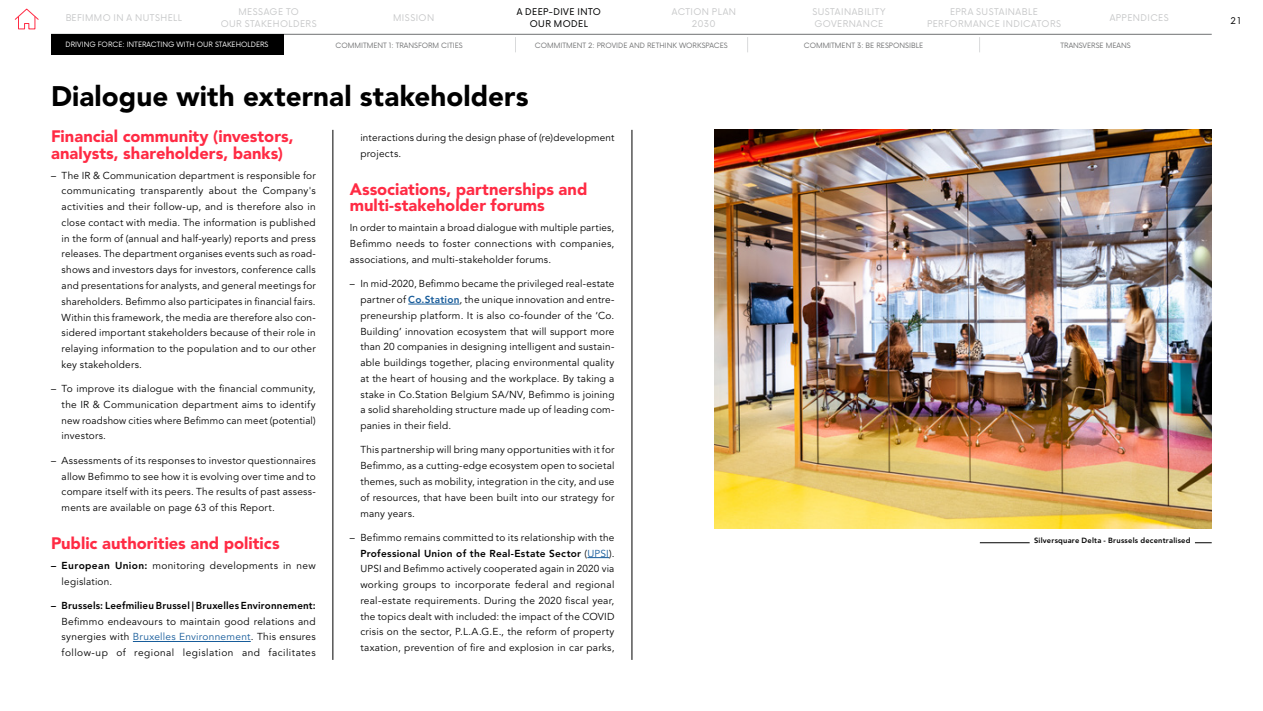
<style>
.page{position:relative;width:1263px;height:711px;background:#fff}
.page>*{position:absolute;margin:0;border:0;box-sizing:border-box;transform-origin:0 0}
.t1{font:900 28.05px "Avenir LT Std";letter-spacing:.005em;color:#000}
.t2{font:900 16.5px/16.5px "Avenir LT Std";color:#ff2b44}
.t3{font:10.05px/15.8px "Avenir LT Std";letter-spacing:.02em;color:#000;text-align:justify}
.t4{font:800 10.05px "Avenir LT Std";letter-spacing:.015em;color:#000}
.t5{font:9px/12px "Now";letter-spacing:.05em;color:#c6c7c8;text-align:center}
.t6{font:9px/12px "Now";letter-spacing:.045em;color:#000;text-align:center}
.t7{font:800 7.5px "Avenir LT Std";letter-spacing:.03em;color:#000}
.t8{font:7.2px "Now";color:#707172}
.t9{font:7.2px "Now";color:#fff}
.s1{font-weight:800}
.s2{color:#165b9a}
.s3{font-weight:800;color:#165b9a}
</style>
<div class="page">
<hr style="left:133px;top:640px;width:118px;height:1px;background:#165b9a">
<hr style="left:408px;top:303px;width:52px;height:1px;background:#165b9a">
<svg style="left:587px;top:557px;width:22px;height:1px"></svg>
<hr style="left:333px;top:130px;width:1px;height:529px;background:#000">
<hr style="left:632px;top:130px;width:1px;height:529px;background:#000">
<img style="left:714px;top:130px;width:498px;height:398px">
<hr style="left:980px;top:542px;width:50px;height:1px;background:#000">
<svg style="left:1195px;top:542px;width:17px;height:1px"></svg>
<hr style="left:51px;top:34px;width:1161px;height:1px;background:#707172">
<svg style="left:14px;top:8px;width:25px;height:22px"></svg>
<svg style="left:283px;top:37px;width:1px;height:15px"></svg>
<svg style="left:515px;top:37px;width:1px;height:15px"></svg>
<svg style="left:747px;top:37px;width:1px;height:15px"></svg>
<svg style="left:979px;top:37px;width:1px;height:15px"></svg>
<div style="left:51px;top:34px;width:232px;height:21px;background:#000"></div>
<p class="t5" style="left:221px;top:5px;width:98px">MESSAGE TO<br>OUR STAKEHOLDERS</p>
<p class="t5" style="left:393px;top:11px;width:43px">MISSION</p>
<p class="t5" style="left:672px;top:5px;width:66px">ACTION PLAN<br>2030</p>
<p class="t5" style="left:812px;top:5px;width:75px;text-align:left">SUSTAINABILITY<br>GOVERNANCE</p>
<p class="t5" style="left:927px;top:5px;width:135px">EPRA SUSTAINABLE<br>PERFORMANCE INDICATORS</p>
<p class="t5" style="left:1110px;top:11px;width:60px">APPENDICES</p>
<p class="t8" style="left:336px;top:39px;width:129px">COMMITMENT 1: TRANSFORM CITIES</p>
<p class="t8" style="left:535px;top:39px;width:194px">COMMITMENT 2: PROVIDE AND RETHINK WORKSPACES</p>
<p class="t8" style="left:804px;top:39px;width:121px">COMMITMENT 3: BE RESPONSIBLE</p>
<p class="t8" style="left:1060px;top:39px;width:72px">TRANSVERSE MEANS</p>
<p class="t6" style="left:517px;top:5px;width:86px">A DEEP-DIVE INTO<br>OUR MODEL</p>
<p class="t5" style="left:65px;top:11px;width:118px">BEFIMMO IN A NUTSHELL</p>
<p class="t6" style="left:1230px;top:14px;width:12px">21</p>
<p class="t9" style="left:66px;top:39px;width:204px">DRIVING FORCE: INTERACTING WITH OUR STAKEHOLDERS</p>
<h1 class="t1" style="left:51px;top:80px;width:479px">Dialogue with external stakeholders</h1>
<h2 class="t2" style="left:51px;top:128px;width:244px">Financial community (investors, analysts, shareholders, banks)</h2>
<p class="t3" style="left:62px;top:167px;width:256px;text-indent:-11px">– The IR &amp; Communication department is responsible for communicating transparently about the Company's activities and their follow-up, and is therefore also in close contact with media. The information is published in the form of (annual and half-yearly) reports and press releases. The department organises events such as road&shy;shows and investors days for investors, conference calls and presentations for analysts, and general meetings for shareholders. Befimmo also participates in financial fairs.<br>Within this framework, the media are therefore also con&shy;sidered important stakeholders because of their role in relaying information to the population and to our other key stakeholders.</p>
<p class="t3" style="left:62px;top:381px;width:256px;text-indent:-11px">– To improve its dialogue with the financial community, the IR &amp; Communication department aims to identify new roadshow cities where Befimmo can meet (potential) investors.</p>
<p class="t3" style="left:62px;top:452px;width:256px;text-indent:-11px">– Assessments of its responses to investor questionnaires allow Befimmo to see how it is evolving over time and to compare itself with its peers. The results of past assess&shy;ments are available on page 63 of this Report.</p>
<h2 class="t2" style="left:51px;top:534px;width:230px">Public authorities and politics</h2>
<p class="t3" style="left:62px;top:557px;width:256px;text-indent:-11px"><span class="s1">– European Union:</span> monitoring developments in new legislation.</p>
<p class="t4" style="left:51px;top:599px;width:266px">– Brussels: Leefmilieu Brussel | Bruxelles Environnement:</p>
<p class="t3" style="left:62px;top:613px;width:256px">Befimmo endeavours to maintain good relations and synergies with <span class="s2">Bruxelles Environnement</span>. This ensures follow-up of regional legislation and facilitates</p>
<p class="t3" style="left:360px;top:130px;width:256px">interactions during the design phase of (re)development projects.</p>
<h2 class="t2" style="left:350px;top:181px;width:239px">Associations, partnerships and multi-stakeholder forums</h2>
<p class="t3" style="left:350px;top:220px;width:266px">In order to maintain a broad dialogue with multiple parties, Befimmo needs to foster connections with companies, associations, and multi-stakeholder forums.</p>
<p class="t3" style="left:360px;top:276px;width:256px;text-indent:-11px">– In mid-2020, Befimmo became the privileged real-estate partner of <span class="s3">Co.Station</span>, the unique innovation and entre&shy;preneurship platform. It is also co-founder of the ‘Co.<br>Building’ innovation ecosystem that will support more than 20 companies in designing intelligent and sustain&shy;able buildings together, placing environmental quality at the heart of housing and the workplace. By taking a stake in Co.Station Belgium SA/NV, Befimmo is joining a solid shareholding structure made up of leading com&shy;panies in their field.</p>
<p class="t3" style="left:360px;top:442px;width:256px">This partnership will bring many opportunities with it for Befimmo, as a cutting-edge ecosystem open to societal themes, such as mobility, integration in the city, and use of resources, that have been built into our strategy for many years.</p>
<p class="t3" style="left:360px;top:529px;width:256px;text-indent:-11px">– Befimmo remains committed to its relationship with the <span class="s1">Professional Union of the Real-Estate Sector</span> (<span class="s2">UPSI</span>).<br>UPSI and Befimmo actively cooperated again in 2020 via working groups to incorporate federal and regional real-estate requirements. During the 2020 fiscal year, the topics dealt with included: the impact of the COVID crisis on the sector, P.L.A.G.E., the reform of property taxation, prevention of fire and explosion in car parks,</p>
<p class="t7" style="left:1034px;top:535px;width:158px">Silversquare Delta - Brussels decentralised</p>
</div>
